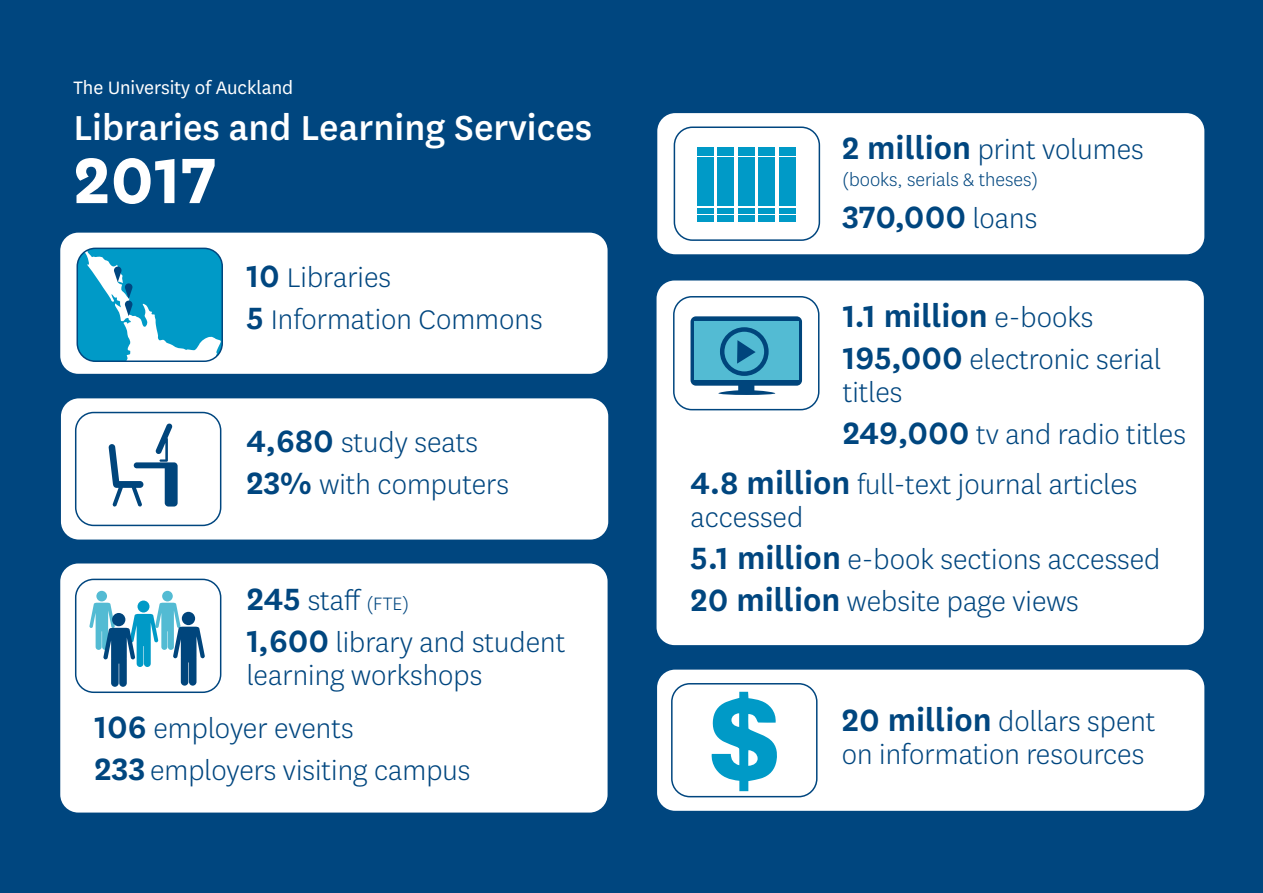
<style>
.page{position:relative;width:1263px;height:893px;background:#00467f}
.page>*{position:absolute;margin:0;border:0;box-sizing:border-box;transform-origin:0 0}
.t1{font:700 75px "National";color:#fff}
.t2{font:500 40.5px "National";color:#fff}
.t3{font:600 36px "National";color:#00467f}
.t4{font:300 31.5px/42px "National";color:#00467f}
.t5{font:21px "National";color:#fff}
.t6{font:300 21px "National";color:#00467f}
.s1{font-weight:600;font-size:36px}
.s2{font-size:21px}
.s3{font-weight:300;font-size:31.5px}
</style>
<div class="page">
<div style="left:60px;top:233px;width:548px;height:141px;background:#fff;border-radius:18px"></div>
<div style="left:657px;top:113px;width:547px;height:141px;background:#fff;border-radius:18px"></div>
<div style="left:656px;top:280px;width:548px;height:365px;background:#fff;border-radius:18px"></div>
<div style="left:61px;top:398px;width:547px;height:142px;background:#fff;border-radius:18px"></div>
<div style="left:657px;top:670px;width:547px;height:141px;background:#fff;border-radius:18px"></div>
<div style="left:60px;top:563px;width:548px;height:250px;background:#fff;border-radius:18px"></div>
<div style="left:673px;top:296px;width:146px;height:114px;border:2px solid #00467f;border-radius:18px"></div>
<svg style="left:690px;top:316px;width:112px;height:79px;background:#4da1bf"></svg>
<div style="left:720px;top:327px;width:49px;height:49px;border:4px solid #00457c;border-radius:50%"></div>
<div style="left:697px;top:147px;width:17px;height:9px;background:#009ac7"></div>
<div style="left:697px;top:215px;width:17px;height:7px;background:#009ac7"></div>
<div style="left:697px;top:208px;width:17px;height:5px;background:#009ac7"></div>
<div style="left:697px;top:158px;width:17px;height:48px;background:#009ac7"></div>
<div style="left:779px;top:147px;width:17px;height:9px;background:#009ac7"></div>
<div style="left:779px;top:215px;width:17px;height:7px;background:#009ac7"></div>
<div style="left:779px;top:208px;width:17px;height:5px;background:#009ac7"></div>
<div style="left:779px;top:158px;width:17px;height:48px;background:#009ac7"></div>
<div style="left:758px;top:147px;width:17px;height:9px;background:#009ac7"></div>
<div style="left:758px;top:215px;width:17px;height:7px;background:#009ac7"></div>
<div style="left:758px;top:208px;width:17px;height:5px;background:#009ac7"></div>
<div style="left:758px;top:158px;width:17px;height:48px;background:#009ac7"></div>
<div style="left:738px;top:147px;width:17px;height:9px;background:#009ac7"></div>
<div style="left:738px;top:215px;width:17px;height:7px;background:#009ac7"></div>
<div style="left:738px;top:208px;width:17px;height:5px;background:#009ac7"></div>
<div style="left:738px;top:158px;width:17px;height:48px;background:#009ac7"></div>
<div style="left:717px;top:147px;width:17px;height:9px;background:#009ac7"></div>
<div style="left:717px;top:215px;width:17px;height:7px;background:#009ac7"></div>
<div style="left:717px;top:208px;width:17px;height:5px;background:#009ac7"></div>
<div style="left:717px;top:158px;width:17px;height:48px;background:#009ac7"></div>
<div style="left:674px;top:127px;width:146px;height:114px;border:2px solid #00467f;border-radius:18px"></div>
<div style="left:162px;top:591px;width:11px;height:10px;background:#53bbd3;border-radius:50%"></div>
<div style="left:96px;top:591px;width:11px;height:10px;background:#53bbd3;border-radius:50%"></div>
<div style="left:138px;top:601px;width:11px;height:11px;background:#009ac7;border-radius:50%"></div>
<div style="left:75px;top:579px;width:146px;height:114px;border:2px solid #00467f;border-radius:18px"></div>
<svg style="left:89px;top:603px;width:116px;height:84px"></svg>
<svg style="left:108px;top:423px;width:70px;height:84px"></svg>
<div style="left:75px;top:412px;width:146px;height:114px;border:2px solid #00467f;border-radius:18px"></div>
<div style="left:671px;top:683px;width:146px;height:114px;border:2px solid #00467f;border-radius:18px"></div>
<svg style="left:711px;top:692px;width:66px;height:99px"></svg>
<svg style="left:77px;top:247px;width:144px;height:115px"></svg>
<div style="left:77px;top:248px;width:146px;height:114px;border:2px solid #00467f;border-radius:18px"></div>
<p class="t5" style="left:74px;top:74px;width:221px">The University of Auckland</p>
<p class="t2" style="left:74px;top:100px;width:520px">Libraries and Learning Services</p>
<h1 class="t1" style="left:74px;top:127px;width:144px">2017</h1>
<p class="t4" style="left:246px;top:256px;width:298px"><span class="s1">10</span> Libraries<br><span class="s1">5</span> Information Commons</p>
<p class="t4" style="left:246px;top:420px;width:264px"><span class="s1">4,680</span> study seats<br><span class="s1">23%</span> with computers</p>
<p class="t4" style="left:247px;top:578px;width:320px"><span class="s1">245</span> staff <span class="s2">(FTE)<br></span><span class="s1">1,600</span> library and student</p>
<p class="t4" style="left:247px;top:653px;width:237px">learning workshops</p>
<p class="t4" style="left:94px;top:706px;width:378px"><span class="s1">106</span> employer events<br><span class="s1">233</span> employers visiting campus</p>
<p class="t4" style="left:842px;top:127px;width:303px"><span class="s1">2 million</span> print volumes</p>
<p class="t6" style="left:842px;top:167px;width:198px">(books, serials &amp; theses)</p>
<p class="t3" style="left:842px;top:192px;width:197px">370,000 <span class="s3">loans</span></p>
<p class="t3" style="left:843px;top:291px;width:252px">1.1 million <span class="s3">e-books</span></p>
<p class="t4" style="left:843px;top:342px;width:320px;line-height:33px"><span class="s1">195,000</span> electronic serial titles</p>
<p class="t4" style="left:690px;top:409px;width:497px;line-height:49.2px;text-indent:152px"><span class="s1">249,000</span> tv and radio titles<br><span class="s1">4.8 million</span> full-text journal articles</p>
<p class="t4" style="left:690px;top:495px;width:471px">accessed<br><span class="s1">5.1 million</span> e-book sections accessed<br><span class="s1">20 million</span> website page views</p>
<p class="t4" style="left:842px;top:704px;width:315px;line-height:33px"><span class="s1">20 million</span> dollars spent on information resources</p>
</div>
